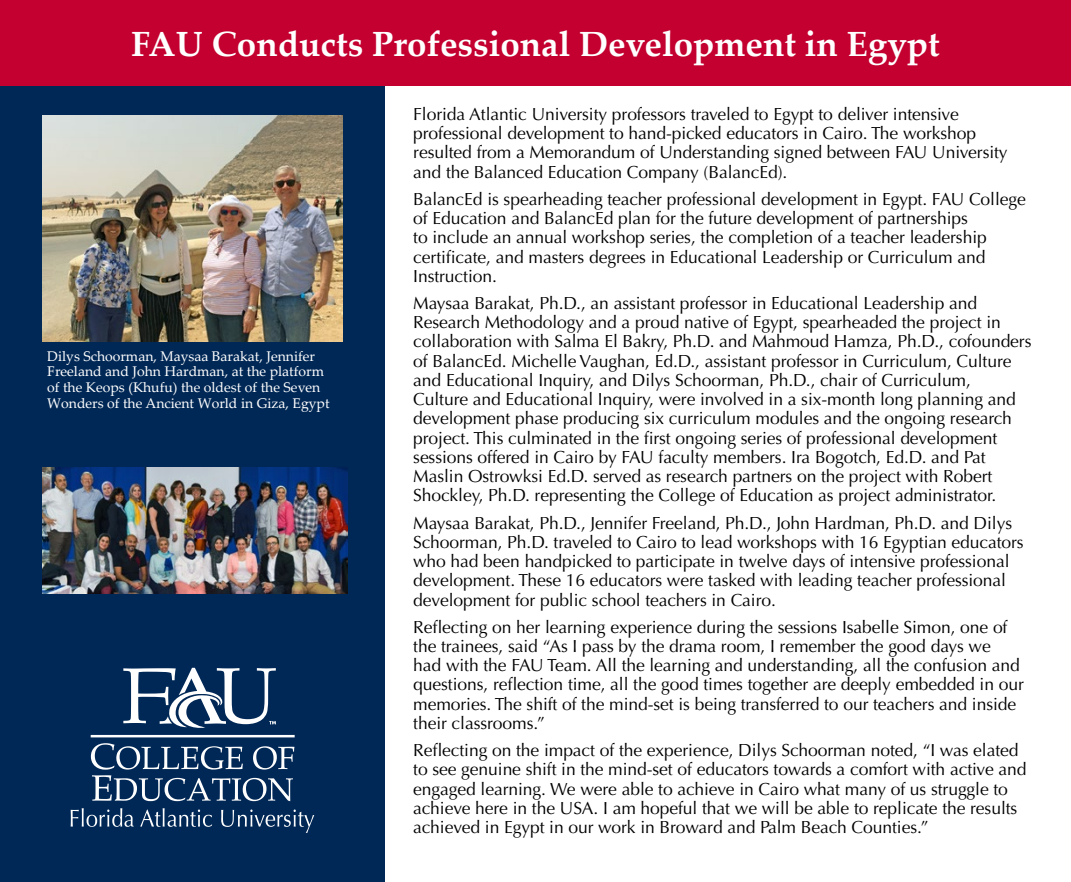
<style>
.page{position:relative;width:1071px;height:882px;background:#fff}
.page>*{position:absolute;margin:0;border:0;box-sizing:border-box;transform-origin:0 0}
.t1{font:700 35px "Palatino Linotype";color:#fff}
.t2{font:17.5px/19.2px "Optima LT Std";letter-spacing:-.005em;color:#000}
.t3{font:14px/15.8px "Palatino Linotype";color:#fff}
</style>
<div class="page">
<div style="left:0;top:0;width:385px;height:882px;background:#002856"></div>
<div style="left:0;top:0;width:1071px;height:86px;background:#c3002f"></div>
<svg style="left:123px;top:668px;width:153px;height:60px"></svg>
<svg style="left:91px;top:743px;width:204px;height:58px"></svg>
<hr style="left:91px;top:735px;width:204px;height:2px;background:#fff">
<svg style="left:71px;top:808px;width:63px;height:19px"></svg>
<svg style="left:140px;top:808px;width:72px;height:19px"></svg>
<svg style="left:221px;top:810px;width:93px;height:23px"></svg>
<img style="left:42px;top:116px;width:301px;height:225px">
<img style="left:42px;top:467px;width:306px;height:126px">
<h1 class="t1" style="left:131px;top:19px;width:810px">FAU Conducts Professional Development in Egypt</h1>
<p class="t3" style="left:47px;top:347px;width:284px">Dilys Schoorman, Maysaa Barakat, Jennifer Freeland and John Hardman, at the platform of the Keops (Khufu) the oldest of the Seven Wonders of the Ancient World in Giza, Egypt</p>
<p class="t2" style="left:413px;top:105px;width:596px">Florida Atlantic University professors traveled to Egypt to deliver intensive professional development to hand-picked educators in Cairo. The workshop resulted from a Memorandum of Understanding signed between FAU University and the Balanced Education Company (BalancEd).</p>
<p class="t2" style="left:413px;top:190px;width:614px">BalancEd is spearheading teacher professional development in Egypt. FAU College of Education and BalancEd plan for the future development of partnerships<br>to include an annual workshop series, the completion of a teacher leadership certificate, and masters degrees in Educational Leadership or Curriculum and Instruction.</p>
<p class="t2" style="left:413px;top:294px;width:620px">Maysaa Barakat, Ph.D., an assistant professor in Educational Leadership and Research Methodology and a proud native of Egypt, spearheaded the project in collaboration with Salma El Bakry, Ph.D. and Mahmoud Hamza, Ph.D., cofounders of BalancEd. Michelle Vaughan, Ed.D., assistant professor in Curriculum, Culture and Educational Inquiry, and Dilys Schoorman, Ph.D., chair of Curriculum,<br>Culture and Educational Inquiry, were involved in a six-month long planning and development phase producing six curriculum modules and the ongoing research project. This culminated in the first ongoing series of professional development sessions offered in Cairo by FAU faculty members. Ira Bogotch, Ed.D. and Pat Maslin Ostrowksi Ed.D. served as research partners on the project with Robert Shockley, Ph.D. representing the College of Education as project administrator.</p>
<p class="t2" style="left:413px;top:513px;width:612px">Maysaa Barakat, Ph.D., Jennifer Freeland, Ph.D., John Hardman, Ph.D. and Dilys Schoorman, Ph.D. traveled to Cairo to lead workshops with 16 Egyptian educators who had been handpicked to participate in twelve days of intensive professional development. These 16 educators were tasked with leading teacher professional development for public school teachers in Cairo.</p>
<p class="t2" style="left:413px;top:617px;width:612px">Reflecting on her learning experience during the sessions Isabelle Simon, one of the trainees, said “As I pass by the drama room, I remember the good days we<br>had with the FAU Team. All the learning and understanding, all the confusion and questions, reflection time, all the good times together are deeply embedded in our memories. The shift of the mind-set is being transferred to our teachers and inside their classrooms.”</p>
<p class="t2" style="left:413px;top:741px;width:615px">Reflecting on the impact of the experience, Dilys Schoorman noted, “I was elated to see genuine shift in the mind-set of educators towards a comfort with active and engaged learning. We were able to achieve in Cairo what many of us struggle to achieve here in the USA. I am hopeful that we will be able to replicate the results achieved in Egypt in our work in Broward and Palm Beach Counties.”</p>
</div>
